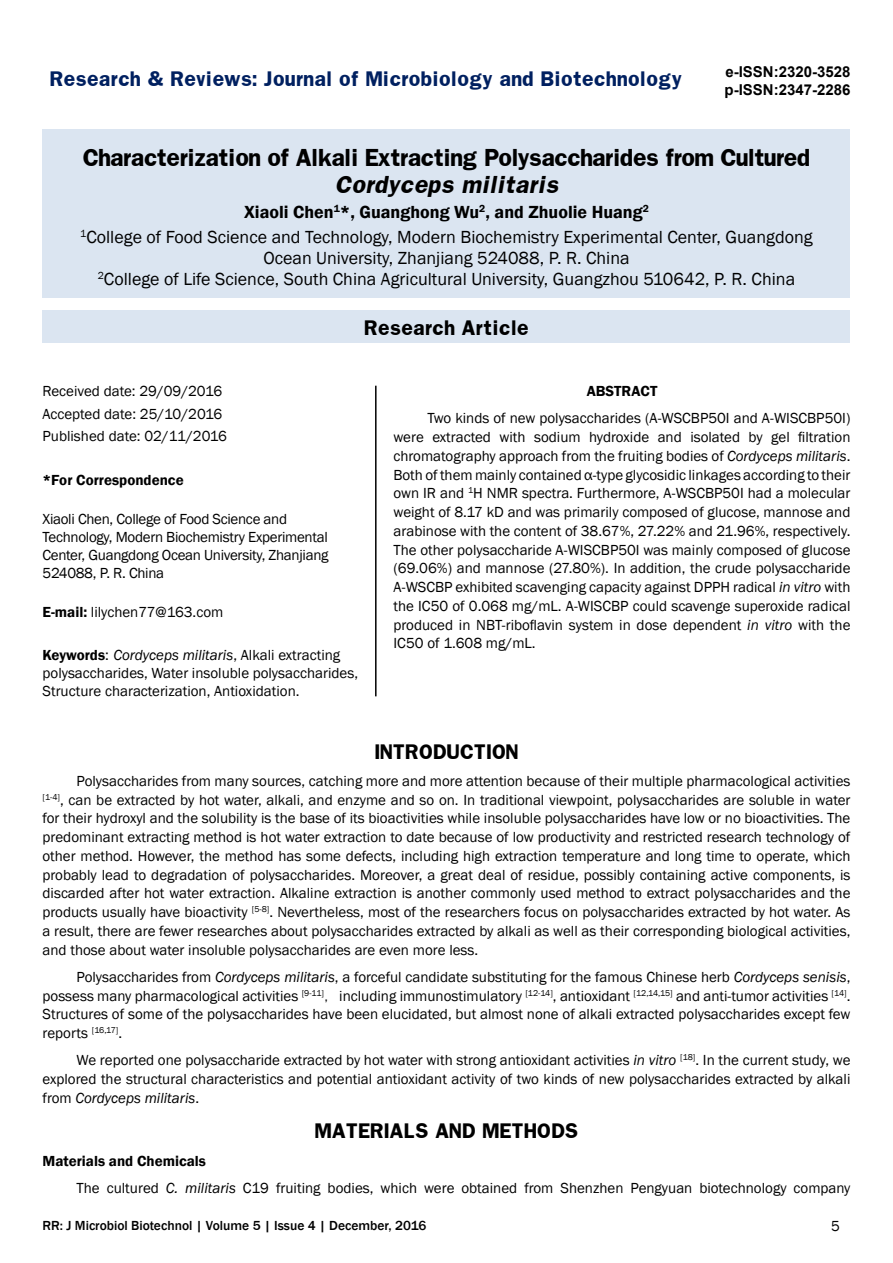
<style>
.page{position:relative;width:893px;height:1263px;background:#fff}
.page>*{position:absolute;margin:0;border:0;box-sizing:border-box;transform-origin:0 0}
.t1{font:700 21px "Franklin";letter-spacing:-.04em;color:#000}
.t2{font:italic 700 21px "Franklin";color:#000}
.t3{font:18px/25.2px "Franklin Gothic";color:#000;text-align:center}
.t4{font:700 18px "Franklin";color:#002060}
.t5{font:700 18px "Franklin";color:#000}
.t6{font:15px/18.8px "Franklin Gothic";color:#000;text-align:justify}
.t7{font:15px/18px "Franklin Gothic";letter-spacing:-.02em;color:#000}
.t8{font:700 15px/18px "Arial";color:#000}
.t9{font:600 15px "Franklin Gothic";color:#000}
.t10{font:500 13.5px "Franklin Gothic";color:#000}
.s1{font-weight:600}
.s2{font-style:italic}
.s3{font-family:"MS Gothic"}
</style>
<div class="page">
<div style="left:43px;top:130px;width:807px;height:168px;background:#dbe5f1"></div>
<div style="left:43px;top:311px;width:807px;height:32px;background:#dbe5f1"></div>
<hr style="left:375px;top:386px;width:2px;height:310px;background:#000">
<p class="t4" style="left:50px;top:66px;width:633px">Research &amp; Reviews: Journal of Microbiology and Biotechnology</p>
<p class="t8" style="left:724px;top:63px;width:127px">e-ISSN:2320-3528 p-ISSN:2347-2286</p>
<h1 class="t1" style="left:82px;top:142px;width:729px">Characterization of Alkali Extracting Polysaccharides from Cultured</h1>
<h1 class="t2" style="left:335px;top:169px;width:230px">Cordyceps militaris</h1>
<p class="t3" style="left:80px;top:200px;width:734px"><span class="s1">Xiaoli Chen</span><sup>1</sup><span class="s1">*, Guanghong Wu</span><sup>2</sup><span class="s1">, and Zhuolie Huang</span><sup>2<br></sup><sup>1</sup>College of Food Science and Technology, Modern Biochemistry Experimental Center, Guangdong</p>
<p class="t3" style="left:98px;top:248px;width:699px;line-height:21px">Ocean University, Zhanjiang 524088, P. R. China<br><sup>2</sup>College of Life Science, South China Agricultural University, Guangzhou 510642, P. R. China</p>
<p class="t5" style="left:364px;top:315px;width:166px">Research Article</p>
<p class="t6" style="left:43px;top:380px;width:186px;line-height:22.5px;text-align:left">Received date: 29/09/2016<br>Accepted date: 25/10/2016<br>Published date: 02/11/2016</p>
<p class="t9" style="left:43px;top:471px;width:143px">*For Correspondence</p>
<p class="t7" style="left:43px;top:510px;width:287px">Xiaoli Chen, College of Food Science and Technology, Modern Biochemistry Experimental Center, Guangdong Ocean University, Zhanjiang 524088, P. R. China</p>
<p class="t6" style="left:43px;top:603px;width:182px"><span class="s1">E-mail:</span> lilychen77@163.com</p>
<p class="t6" style="left:43px;top:647px;width:317px;line-height:18px;text-align:left"><span class="s1">Keywords</span>: <span class="s2">Cordyceps militaris</span>, Alkali extracting polysaccharides, Water insoluble polysaccharides,<br>Structure characterization, Antioxidation.</p>
<p class="t9" style="left:587px;top:382px;width:72px">ABSTRACT</p>
<p class="t6" style="left:394px;top:409px;width:458px;text-indent:34px">Two kinds of new polysaccharides (A-WSCBP50I and A-WISCBP50I) were extracted with sodium hydroxide and isolated by gel filtration chromatography approach from the fruiting bodies of <span class="s2">Cordyceps militaris</span>.<br>Both of them mainly contained α-type glycosidic linkages according to their own IR and <sup>1</sup>H NMR spectra. Furthermore, A-WSCBP50I had a molecular weight of 8.17 kD and was primarily composed of glucose, mannose and arabinose with the content of 38.67%, 27.22% and 21.96%, respectively.<br>The other polysaccharide A-WISCBP50I was mainly composed of glucose (69.06%) and mannose (27.80%). In addition, the crude polysaccharide A-WSCBP exhibited scavenging capacity against DPPH radical <span class="s2">in vitro</span> with the IC50 of 0.068 mg/mL. A-WISCBP could scavenge superoxide radical produced in NBT-riboflavin system in dose dependent <span class="s2">in vitro</span> with the IC50 of 1.608 mg/mL.</p>
<p class="t5" style="left:374px;top:739px;width:146px">INTRODUCTION</p>
<p class="t6" style="left:43px;top:772px;width:809px;text-indent:34px">Polysaccharides from many sources, catching more and more attention because of their multiple pharmacological activities <sup>[1-4]</sup>, can be extracted by hot water, alkali, and enzyme and so on. In traditional viewpoint, polysaccharides are soluble in water for their hydroxyl and the solubility is the base of its bioactivities while insoluble polysaccharides have low or no bioactivities. The predominant extracting method is hot water extraction to date because of low productivity and restricted research technology of other method. However, the method has some defects, including high extraction temperature and long time to operate, which probably lead to degradation of polysaccharides. Moreover, a great deal of residue, possibly containing active components, is discarded after hot water extraction. Alkaline extraction is another commonly used method to extract polysaccharides and the products usually have bioactivity <sup>[5-8]</sup>. Nevertheless, most of the researchers focus on polysaccharides extracted by hot water. As a result, there are fewer researches about polysaccharides extracted by alkali as well as their corresponding biological activities, and those about water insoluble polysaccharides are even more less.</p>
<p class="t6" style="left:43px;top:968px;width:809px;text-indent:34px">Polysaccharides from <span class="s2">Cordyceps militaris</span>, a forceful candidate substituting for the famous Chinese herb <span class="s2">Cordyceps senisis</span>, possess many pharmacological activities <sup>[9-11]</sup><span class="s3">，</span>including immunostimulatory <sup>[12-14]</sup>, antioxidant <sup>[12,14,15]</sup> and anti-tumor activities <sup>[14]</sup>.<br>Structures of some of the polysaccharides have been elucidated, but almost none of alkali extracted polysaccharides except few reports <sup>[16,17]</sup>.</p>
<p class="t6" style="left:43px;top:1051px;width:809px;text-indent:34px">We reported one polysaccharide extracted by hot water with strong antioxidant activities <span class="s2">in vitro</span> <sup>[18]</sup>. In the current study, we explored the structural characteristics and potential antioxidant activity of two kinds of new polysaccharides extracted by alkali from <span class="s2">Cordyceps militaris</span>.</p>
<p class="t5" style="left:314px;top:1119px;width:266px">MATERIALS AND METHODS</p>
<p class="t6" style="left:77px;top:1147px;width:775px;line-height:27.3px;text-indent:-34px"><span class="s1">Materials and Chemicals<br></span>The cultured <span class="s2">C. militaris</span> C19 fruiting bodies, which were obtained from Shenzhen Pengyuan biotechnology company</p>
<p class="t10" style="left:43px;top:1217px;width:385px">RR: J Microbiol Biotechnol | Volume 5 | Issue 4 | December, 2016</p>
<p class="t6" style="left:831px;top:1217px;width:10px">5</p>
</div>
